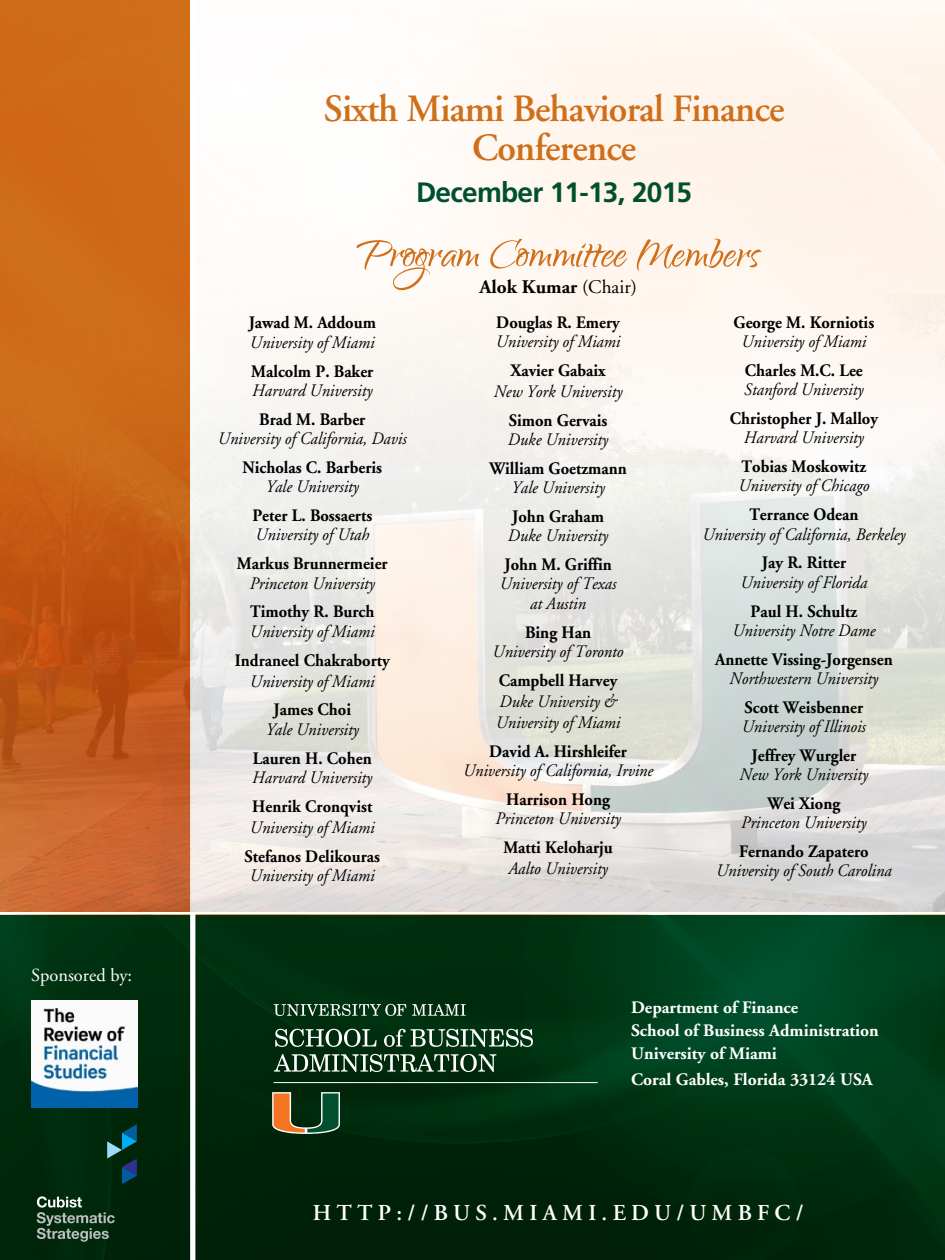
<style>
.page{position:relative;width:945px;height:1260px;background:#fff}
.page>*{position:absolute;margin:0;border:0;box-sizing:border-box;transform-origin:0 0}
.t1{font:52.5px "Qwigley";color:#d06f1a}
.t2{font:600 38.5px/38.5px "Adobe Garamond LT";letter-spacing:-.02em;color:#d06f1a;text-align:center}
.t3{font:700 28px "Frutiger LT";letter-spacing:-.025em;color:#00502f}
.t4{font:600 22.75px "Adobe Garamond LT";letter-spacing:.23em;color:#fff}
.t5{font:700 19.25px "Adobe Garamond LT";color:#000}
.t6{font:18.38px "Adobe Garamond LT";color:#fff}
.t7{font:italic 17.5px/19.2px "Adobe Garamond LT";color:#000;text-align:center;scale:.94 1}
.t8{font:700 17.5px "Adobe Garamond LT";color:#000;scale:.94 1}
.t9{font:700 17.5px/22.8px "Adobe Garamond LT";color:#fff}
.s1{font-weight:400}
</style>
<div class="page">
<svg style="left:0;top:915px;width:945px;height:345px;background:#002f11"></svg>
<svg style="left:107px;top:1124px;width:30px;height:60px;background:#0e4548"></svg>
<svg style="left:37px;top:1196px;width:78px;height:46px;background:#35533e"></svg>
<img style="left:31px;top:1001px;width:107px;height:106px">
<div style="left:0;top:0;width:190px;height:911px;background:#d06f1a"></div>
<svg style="left:272px;top:1092px;width:68px;height:42px;background:#595f38"></svg>
<svg style="left:275px;top:1029px;width:102px;height:18px"></svg>
<svg style="left:384px;top:1029px;width:149px;height:18px"></svg>
<svg style="left:274px;top:1054px;width:222px;height:18px"></svg>
<hr style="left:274px;top:1082px;width:324px;height:1px;background:#fff">
<svg style="left:274px;top:1004px;width:132px;height:12px;background:#4b6d56"></svg>
<svg style="left:412px;top:1004px;width:54px;height:12px"></svg>
<div style="left:190px;top:0;width:5px;height:1260px;background:#fff"></div>
<img style="left:0;top:295px;width:945px;height:616px">
<p class="t6" style="left:31px;top:964px;width:103px">Sponsored by:</p>
<h2 class="t2" style="left:324px;top:89px;width:462px">Sixth Miami Behavioral Finance<br>Conference</h2>
<h3 class="t3" style="left:416px;top:175px;width:278px">December 11-13, 2015</h3>
<h1 class="t1" style="left:356px;top:225px;width:405px">Program Committee Members</h1>
<p class="t5" style="left:479px;top:275px;width:159px">Alok Kumar <span class="s1">(Chair)</span></p>
<p class="t8" style="left:249px;top:312px;width:137px">Jawad M. Addoum</p>
<p class="t7" style="left:250px;top:333px;width:134px">University of Miami</p>
<p class="t8" style="left:251px;top:361px;width:131px">Malcolm P. Baker</p>
<p class="t7" style="left:252px;top:381px;width:129px">Harvard University</p>
<p class="t8" style="left:259px;top:409px;width:114px">Brad M. Barber</p>
<p class="t7" style="left:218px;top:429px;width:202px">University of California, Davis</p>
<p class="t8" style="left:243px;top:457px;width:150px">Nicholas C. Barberis</p>
<p class="t7" style="left:266px;top:477px;width:101px">Yale University</p>
<p class="t8" style="left:252px;top:505px;width:129px">Peter L. Bossaerts</p>
<p class="t7" style="left:255px;top:525px;width:123px">University of Utah</p>
<p class="t8" style="left:237px;top:553px;width:162px">Markus Brunnermeier</p>
<p class="t7" style="left:250px;top:573px;width:135px">Princeton University</p>
<p class="t8" style="left:250px;top:601px;width:134px">Timothy R. Burch</p>
<p class="t7" style="left:250px;top:622px;width:134px">University of Miami</p>
<p class="t8" style="left:235px;top:650px;width:167px">Indraneel Chakraborty</p>
<p class="t7" style="left:250px;top:671px;width:134px">University of Miami</p>
<p class="t8" style="left:274px;top:699px;width:84px">James Choi</p>
<p class="t7" style="left:266px;top:720px;width:101px">Yale University</p>
<p class="t8" style="left:253px;top:748px;width:128px">Lauren H. Cohen</p>
<p class="t7" style="left:252px;top:768px;width:129px">Harvard University</p>
<p class="t8" style="left:252px;top:796px;width:129px">Henrik Cronqvist</p>
<p class="t7" style="left:250px;top:818px;width:134px">University of Miami</p>
<p class="t8" style="left:245px;top:846px;width:145px">Stefanos Delikouras</p>
<p class="t7" style="left:250px;top:866px;width:134px">University of Miami</p>
<p class="t8" style="left:496px;top:312px;width:133px">Douglas R. Emery</p>
<p class="t7" style="left:496px;top:332px;width:134px">University of Miami</p>
<p class="t8" style="left:510px;top:360px;width:103px">Xavier Gabaix</p>
<p class="t7" style="left:494px;top:382px;width:138px">New York University</p>
<p class="t8" style="left:509px;top:410px;width:106px">Simon Gervais</p>
<p class="t7" style="left:508px;top:430px;width:108px">Duke University</p>
<p class="t8" style="left:489px;top:458px;width:148px">William Goetzmann</p>
<p class="t7" style="left:512px;top:478px;width:101px">Yale University</p>
<p class="t8" style="left:512px;top:506px;width:99px">John Graham</p>
<p class="t7" style="left:508px;top:526px;width:108px">Duke University</p>
<p class="t8" style="left:504px;top:554px;width:116px">John M. Griffin</p>
<p class="t7" style="left:500px;top:574px;width:126px">University of Texas at Austin</p>
<p class="t8" style="left:525px;top:622px;width:72px">Bing Han</p>
<p class="t7" style="left:493px;top:642px;width:141px">University of Toronto</p>
<p class="t8" style="left:499px;top:670px;width:128px">Campbell Harvey</p>
<p class="t7" style="left:496px;top:691px;width:134px;line-height:21px;text-align:left">Duke University &amp;<br>University of Miami</p>
<p class="t8" style="left:489px;top:741px;width:148px">David A. Hirshleifer</p>
<p class="t7" style="left:463px;top:761px;width:204px">University of California, Irvine</p>
<p class="t8" style="left:506px;top:789px;width:112px">Harrison Hong</p>
<p class="t7" style="left:496px;top:809px;width:135px">Princeton University</p>
<p class="t8" style="left:503px;top:837px;width:118px">Matti Keloharju</p>
<p class="t7" style="left:508px;top:859px;width:107px">Aalto University</p>
<p class="t8" style="left:734px;top:312px;width:151px">George M. Korniotis</p>
<p class="t7" style="left:742px;top:332px;width:134px">University of Miami</p>
<p class="t8" style="left:745px;top:360px;width:127px">Charles M.C. Lee</p>
<p class="t7" style="left:744px;top:380px;width:128px">Stanford University</p>
<p class="t8" style="left:730px;top:408px;width:159px">Christopher J. Malloy</p>
<p class="t7" style="left:744px;top:428px;width:129px">Harvard University</p>
<p class="t8" style="left:742px;top:456px;width:134px">Tobias Moskowitz</p>
<p class="t7" style="left:739px;top:476px;width:141px">University of Chicago</p>
<p class="t8" style="left:749px;top:504px;width:118px">Terrance Odean</p>
<p class="t7" style="left:702px;top:524px;width:218px">University of California, Berkeley</p>
<p class="t8" style="left:762px;top:552px;width:91px">Jay R. Ritter</p>
<p class="t7" style="left:741px;top:573px;width:136px">University of Florida</p>
<p class="t8" style="left:751px;top:601px;width:115px">Paul H. Schultz</p>
<p class="t7" style="left:732px;top:621px;width:154px">University Notre Dame</p>
<p class="t8" style="left:715px;top:649px;width:191px">Annette Vissing-Jorgensen</p>
<p class="t7" style="left:730px;top:669px;width:160px">Northwestern University</p>
<p class="t8" style="left:745px;top:697px;width:128px">Scott Weisbenner</p>
<p class="t7" style="left:742px;top:717px;width:133px">University of Illinois</p>
<p class="t8" style="left:752px;top:745px;width:113px">Jeffrey Wurgler</p>
<p class="t7" style="left:740px;top:765px;width:138px">New York University</p>
<p class="t8" style="left:768px;top:793px;width:79px">Wei Xiong</p>
<p class="t7" style="left:741px;top:813px;width:135px">Princeton University</p>
<p class="t8" style="left:739px;top:841px;width:139px">Fernando Zapatero</p>
<p class="t7" style="left:716px;top:861px;width:188px">University of South Carolina</p>
<p class="t9" style="left:631px;top:996px;width:249px">Department of Finance<br>School of Business Administration<br>University of Miami</p>
<p class="t9" style="left:631px;top:1068px;width:243px">Coral Gables, Florida 33124 USA</p>
<h3 class="t4" style="left:313px;top:1200px;width:492px">HTTP://BUS.MIAMI.EDU/UMBFC/</h3>
</div>
